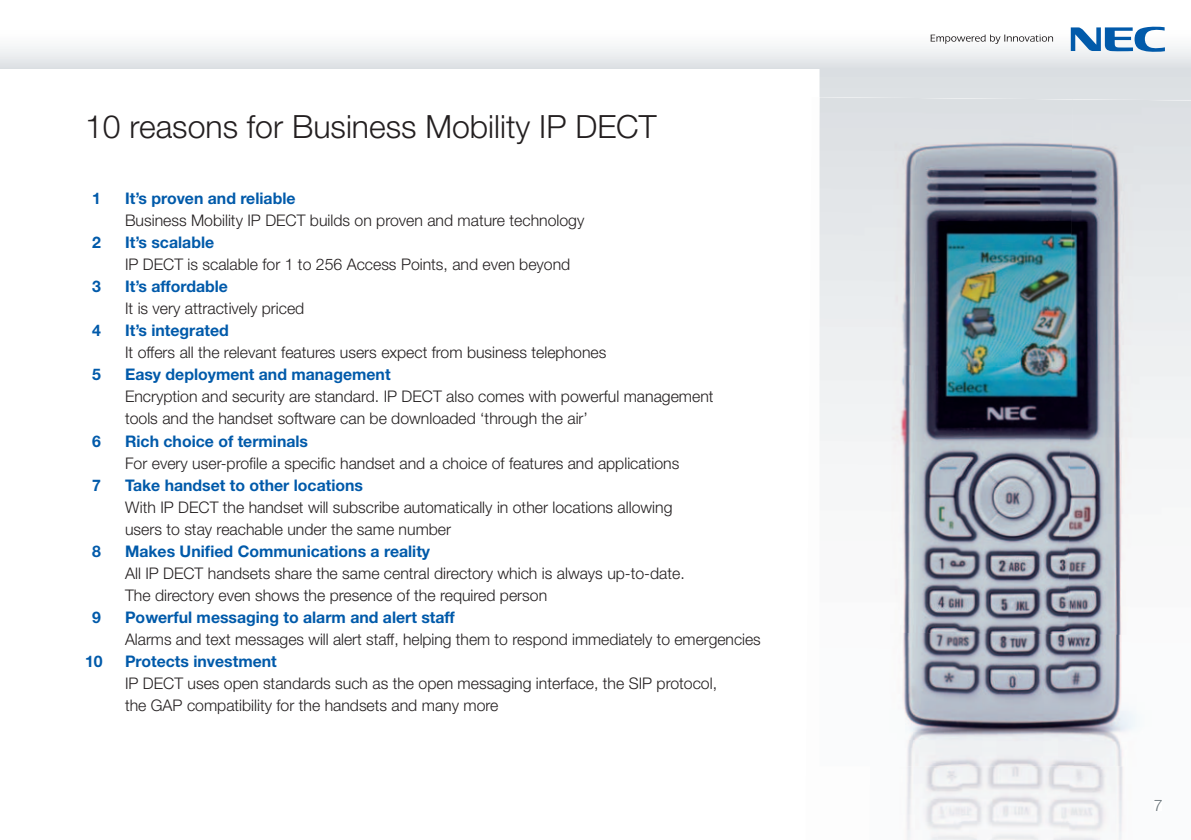
<style>
.page{position:relative;width:1191px;height:840px;background:#fff}
.page>*{position:absolute;margin:0;border:0;box-sizing:border-box;transform-origin:0 0}
.t1{font:300 32px "Helvetica Neue";color:#231f20}
.t2{font:300 16px/22px "Helvetica Neue";color:#231f20}
.t3{font:700 16px "Helvetica Neue";color:#015aaa}
.t4{font:300 16px "Helvetica Neue";color:#687379}
</style>
<div class="page">
<div style="left:0;top:26px;width:1191px;height:42px;background:linear-gradient(to bottom,#fff,#e1e4e7)"></div>
<svg style="left:930px;top:35px;width:123px;height:9px"></svg>
<svg style="left:1070px;top:27px;width:95px;height:25px"></svg>
<div style="left:819px;top:68px;width:372px;height:31px;background:#dce0e3"></div>
<img style="left:906px;top:765px;width:217px;height:74px">
<img style="left:819px;top:97px;width:254px;height:267px">
<img style="left:1067px;top:99px;width:124px;height:532px">
<img style="left:819px;top:364px;width:251px;height:267px">
<img style="left:902px;top:631px;width:235px;height:134px">
<h1 class="t1" style="left:85px;top:115px;width:573px">10 reasons for Business Mobility IP DECT</h1>
<p class="t3" style="left:92px;top:193px;width:10px">1</p>
<p class="t3" style="left:125px;top:193px;width:172px">It’s proven and reliable</p>
<p class="t2" style="left:125px;top:211px;width:461px">Business Mobility IP DECT builds on proven and mature technology</p>
<p class="t3" style="left:92px;top:237px;width:10px">2</p>
<p class="t3" style="left:125px;top:237px;width:91px">It’s scalable</p>
<p class="t2" style="left:125px;top:255px;width:447px">IP DECT is scalable for 1 to 256 Access Points, and even beyond</p>
<p class="t3" style="left:92px;top:281px;width:10px">3</p>
<p class="t3" style="left:125px;top:281px;width:104px">It’s affordable</p>
<p class="t2" style="left:125px;top:299px;width:181px">It is very attractively priced</p>
<p class="t3" style="left:92px;top:325px;width:10px">4</p>
<p class="t3" style="left:125px;top:325px;width:105px">It’s integrated</p>
<p class="t2" style="left:125px;top:343px;width:483px">It offers all the relevant features users expect from business telephones</p>
<p class="t3" style="left:92px;top:369px;width:10px">5</p>
<p class="t3" style="left:125px;top:369px;width:267px">Easy deployment and management</p>
<p class="t2" style="left:125px;top:387px;width:590px">Encryption and security are standard. IP DECT also comes with powerful management tools and the handset software can be downloaded ‘through the air’</p>
<p class="t3" style="left:92px;top:435px;width:10px">6</p>
<p class="t3" style="left:125px;top:435px;width:184px">Rich choice of terminals</p>
<p class="t2" style="left:125px;top:453px;width:555px">For every user-profile a specific handset and a choice of features and applications</p>
<p class="t3" style="left:92px;top:479px;width:10px">7</p>
<p class="t3" style="left:125px;top:479px;width:239px">Take handset to other locations</p>
<p class="t2" style="left:125px;top:497px;width:549px">With IP DECT the handset will subscribe automatically in other locations allowing users to stay reachable under the same number</p>
<p class="t3" style="left:92px;top:545px;width:10px">8</p>
<p class="t3" style="left:125px;top:545px;width:306px">Makes Unified Communications a reality</p>
<p class="t2" style="left:125px;top:563px;width:561px">All IP DECT handsets share the same central directory which is always up-to-date.<br>The directory even shows the presence of the required person</p>
<p class="t3" style="left:92px;top:611px;width:10px">9</p>
<p class="t3" style="left:125px;top:611px;width:331px">Powerful messaging to alarm and alert staff</p>
<p class="t2" style="left:125px;top:629px;width:637px">Alarms and text messages will alert staff, helping them to respond immediately to emergencies</p>
<p class="t3" style="left:85px;top:655px;width:19px">10</p>
<p class="t3" style="left:125px;top:655px;width:153px">Protects investment</p>
<p class="t2" style="left:125px;top:673px;width:593px">IP DECT uses open standards such as the open messaging interface, the SIP protocol, the GAP compatibility for the handsets and many more</p>
<p class="t4" style="left:1153px;top:799px;width:10px">7</p>
</div>
